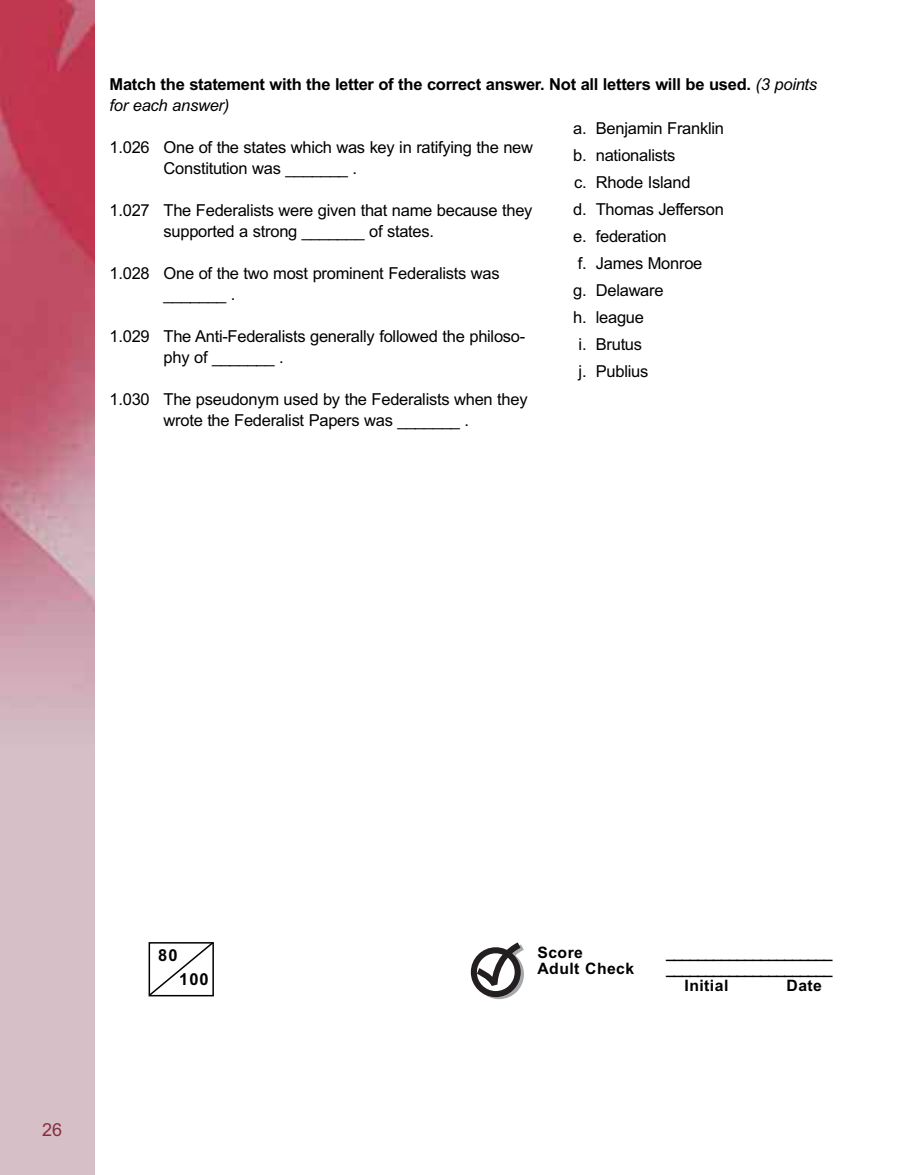
<style>
.page{position:relative;width:905px;height:1175px;background:#fff}
.page>*{position:absolute;margin:0;border:0;box-sizing:border-box;transform-origin:0 0}
.t1{font:18px "Arial";color:#862e3f}
.t2{font:16.5px/21px "Arial";letter-spacing:-.015em;color:#000}
.t3{font:700 16.5px/21px "Arial";letter-spacing:-.015em;color:#000}
.t4{font:700 15.75px/16.5px "Arial";letter-spacing:.03em;color:#000}
.s1{font-weight:400;font-style:italic}
</style>
<div class="page">
<svg style="left:148px;top:942px;width:66px;height:55px"></svg>
<svg style="left:472px;top:942px;width:52px;height:57px"></svg>
<img style="left:0;top:0;width:94px;height:1174px">
<p class="t3" style="left:109px;top:74px;width:709px">Match the statement with the letter of the correct answer. Not all letters will be used. <span class="s1">(3 points for each answer)</span></p>
<p class="t2" style="left:163px;top:137px;width:371px;text-indent:-54px">1.026 One of the states which was key in ratifying the new<br>Constitution was _______ .</p>
<p class="t2" style="left:163px;top:200px;width:370px;text-indent:-54px">1.027 The Federalists were given that name because they supported a strong _______ of states.</p>
<p class="t2" style="left:163px;top:263px;width:337px;text-indent:-54px">1.028 One of the two most prominent Federalists was _______ .</p>
<p class="t2" style="left:163px;top:326px;width:363px;text-indent:-54px">1.029 The Anti-Federalists generally followed the philoso&shy;phy of _______ .</p>
<p class="t2" style="left:109px;top:389px;width:419px;text-align:center">1.030 The pseudonym used by the Federalists when they wrote the Federalist Papers was _______ .</p>
<p class="t2" style="left:573px;top:117px;width:152px">a. Benjamin Franklin</p>
<p class="t2" style="left:573px;top:144px;width:104px">b. nationalists</p>
<p class="t2" style="left:574px;top:171px;width:118px">c. Rhode Island</p>
<p class="t2" style="left:573px;top:198px;width:152px">d. Thomas Jefferson</p>
<p class="t2" style="left:573px;top:225px;width:95px">e. federation</p>
<p class="t2" style="left:577px;top:252px;width:126px">f. James Monroe</p>
<p class="t2" style="left:573px;top:279px;width:92px">g. Delaware</p>
<p class="t2" style="left:573px;top:306px;width:72px">h. league</p>
<p class="t2" style="left:578px;top:333px;width:65px">i. Brutus</p>
<p class="t2" style="left:578px;top:360px;width:71px">j. Publius</p>
<p class="t1" style="left:42px;top:1118px;width:22px">26</p>
<p class="t3" style="left:158px;top:945px;width:21px">80</p>
<p class="t3" style="left:179px;top:969px;width:31px">100</p>
<p class="t4" style="left:537px;top:944px;width:47px">Score</p>
<p class="t4" style="left:537px;top:960px;width:98px">Adult Check</p>
<p class="t4" style="left:666px;top:944px;width:168px">_____________________</p>
<p class="t4" style="left:684px;top:960px;width:149px;text-indent:-19px">_____________________<br>Initial</p>
<p class="t4" style="left:786px;top:977px;width:37px">Date</p>
</div>
